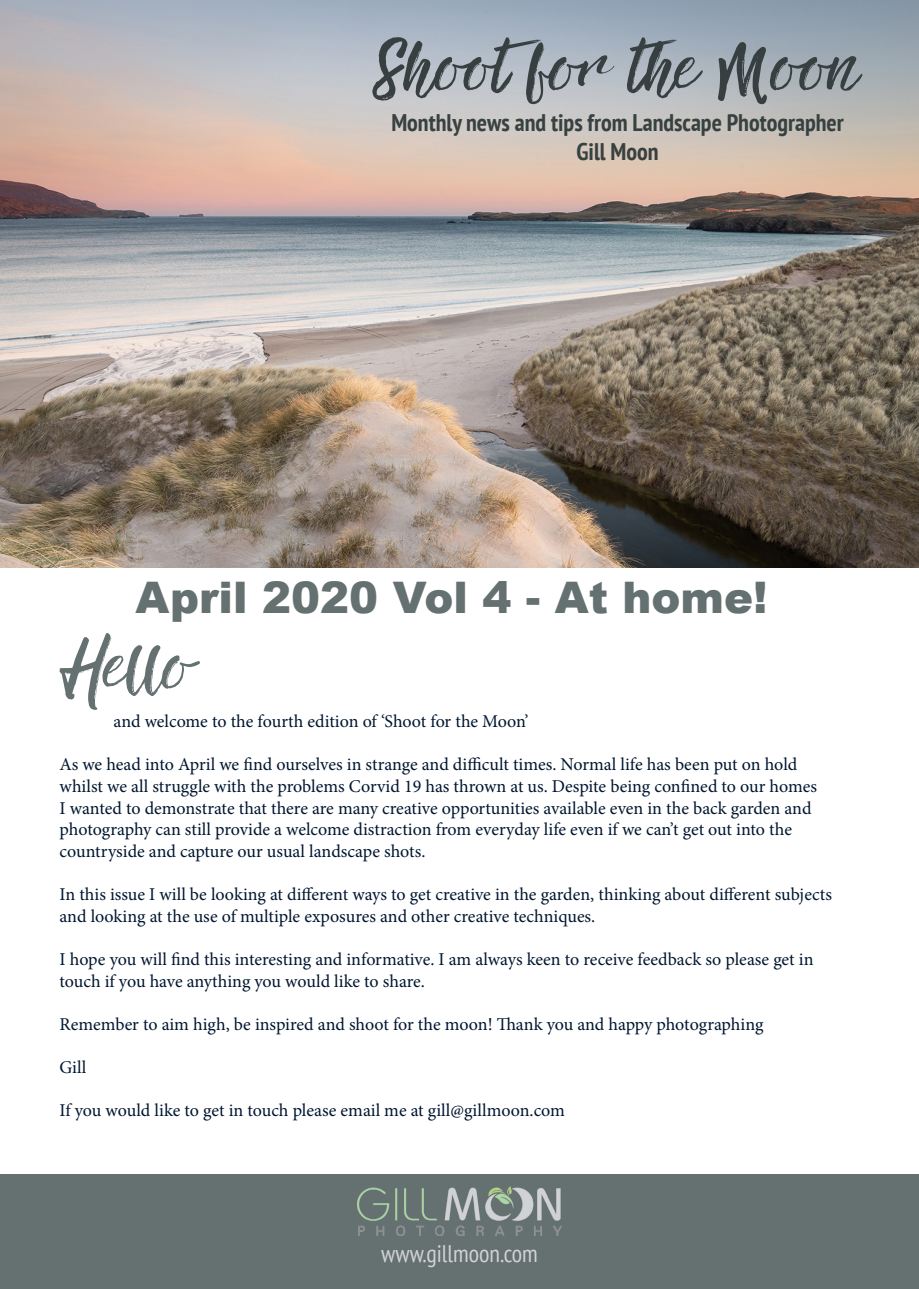
<style>
.page{position:relative;width:919px;height:1289px;background:#fff}
.page>*{position:absolute;margin:0;border:0;box-sizing:border-box;transform-origin:0 0}
.t1{font:60px "Rebel";color:#373f40}
.t2{font:60px "Rebel";color:#657071}
.t3{font:900 43.5px "Arial";color:#657071}
.t4{font:700 condensed 24px "PT Sans";color:#384141}
.t5{font:condensed 24px "PT Sans";color:#d1d2d4}
.t6{font:18px/21.6px "Minion Pro";letter-spacing:-.005em;color:#001630}
</style>
<div class="page">
<img style="left:0;top:0;width:918px;height:568px">
<div style="left:0;top:1174px;width:918px;height:114px;background:#657071"></div>
<img style="left:357px;top:1186px;width:204px;height:49px">
<p class="t1" style="left:373px;top:22px;width:488px">Shootfor the Moon</p>
<p class="t4" style="left:391px;top:106px;width:454px">Monthly news and tips from Landscape Photographer</p>
<p class="t4" style="left:576px;top:135px;width:84px">Gill Moon</p>
<p class="t3" style="left:136px;top:565px;width:633px">April 2020 Vol 4 - At home!</p>
<p class="t2" style="left:60px;top:620px;width:135px">Hello</p>
<p class="t6" style="left:114px;top:710px;width:416px">and welcome to the fourth edition of ‘Shoot for the Moon’</p>
<p class="t6" style="left:60px;top:754px;width:759px">As we head into April we find ourselves in strange and difficult times. Normal life has been put on hold whilst we all struggle with the problems Corvid 19 has thrown at us. Despite being confined to our homes I wanted to demonstrate that there are many creative opportunities available even in the back garden and photography can still provide a welcome distraction from everyday life even if we can’t get out into the countryside and capture our usual landscape shots.</p>
<p class="t6" style="left:60px;top:883px;width:773px">In this issue I will be looking at different ways to get creative in the garden, thinking about different subjects and looking at the use of multiple exposures and other creative techniques.</p>
<p class="t6" style="left:60px;top:948px;width:755px">I hope you will find this interesting and informative. I am always keen to receive feedback so please get in touch if you have anything you would like to share.</p>
<p class="t6" style="left:60px;top:1013px;width:705px">Remember to aim high, be inspired and shoot for the moon! Thank you and happy photographing</p>
<p class="t6" style="left:60px;top:1056px;width:28px">Gill</p>
<p class="t6" style="left:60px;top:1099px;width:507px">If you would like to get in touch please email me at gill@gillmoon.com</p>
<p class="t5" style="left:381px;top:1237px;width:158px">www.gillmoon.com</p>
</div>
